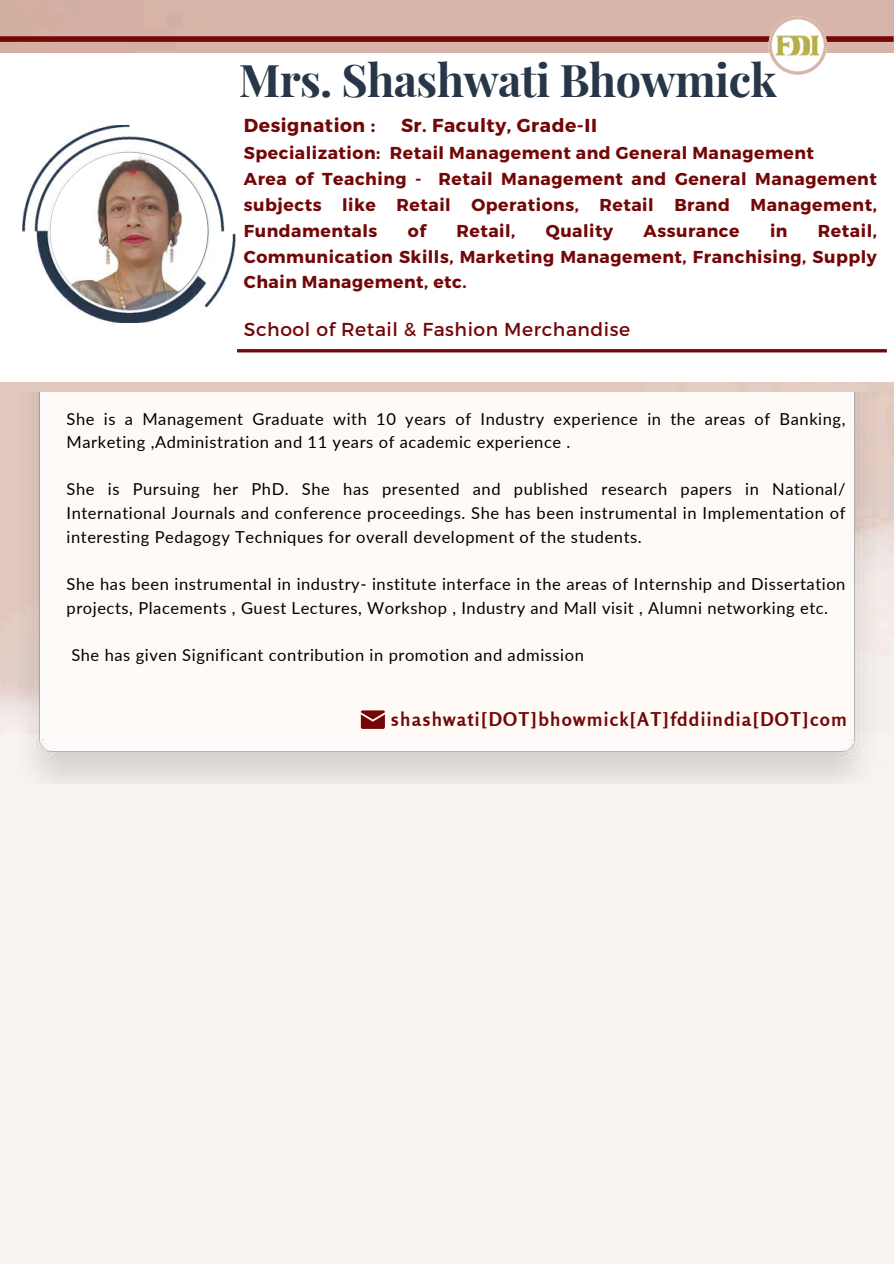
<style>
.page{position:relative;width:894px;height:1264px;background:#fff}
.page>*{position:absolute;margin:0;border:0;box-sizing:border-box;transform-origin:0 0}
.t1{font:700 45px "Playfair Display";letter-spacing:-.015em;color:#273648}
.t2{font:700 18.9px "Rosario";letter-spacing:.065em;color:#730707}
.t3{font:18.75px "Montserrat";letter-spacing:.03em;color:#730707}
.t4{font:700 18.75px "Montserrat";letter-spacing:.03em;color:#730707}
.t5{font:700 17.25px/25.8px "Montserrat";letter-spacing:.03em;color:#730707}
.t6{font:16.5px/23.7px "Lato";letter-spacing:.035em;color:#000}
</style>
<div class="page">
<div style="left:0;top:0;width:893px;height:1263px;background:#f8f2f0"></div>
<img style="left:0;top:0;width:893px;height:392px">
<div style="left:0;top:53px;width:893px;height:328px;background:#fff"></div>
<img style="left:22px;top:126px;width:213px;height:197px">
<img style="left:50px;top:152px;width:157px;height:158px;border-radius:50%">
<img style="left:0;top:392px;width:893px;height:391px">
<svg style="left:361px;top:710px;width:23px;height:18px"></svg>
<hr style="left:237px;top:349px;width:649px;height:3px;background:#730707">
<div style="left:0;top:36px;width:893px;height:6px;background:#730707"></div>
<svg style="left:768px;top:16px;width:58px;height:59px"></svg>
<img style="left:771px;top:28px;width:50px;height:36px">
<h1 class="t1" style="left:239px;top:49px;width:539px">Mrs. Shashwati Bhowmick</h1>
<p class="t4" style="left:244px;top:113px;width:133px">Designation :</p>
<p class="t5" style="left:244px;top:139px;width:634px">Specialization: Retail Management and General Management<br>Area of Teaching - Retail Management and General Management subjects like Retail Operations, Retail Brand Management, Fundamentals</p>
<p class="t4" style="left:401px;top:113px;width:197px">Sr. Faculty, Grade-II</p>
<p class="t5" style="left:244px;top:217px;width:634px;text-align:justify;text-indent:574px">Retail, Communication Skills, Marketing Management, Franchising, Supply Chain Management, etc.</p>
<p class="t5" style="left:408px;top:217px;width:20px">of</p>
<p class="t5" style="left:456px;top:217px;width:60px">Retail,</p>
<p class="t5" style="left:545px;top:217px;width:69px">Quality</p>
<p class="t5" style="left:643px;top:217px;width:97px">Assurance</p>
<p class="t5" style="left:769px;top:217px;width:19px">in</p>
<p class="t3" style="left:244px;top:317px;width:388px">School of Retail &amp; Fashion Merchandise</p>
<p class="t6" style="left:67px;top:406px;width:780px">She is a Management Graduate with 10 years of Industry experience in the areas of Banking,<br>Marketing ,Administration and 11 years of academic experience .</p>
<p class="t6" style="left:67px;top:477px;width:780px;text-align:justify">She is Pursuing her PhD. She has presented and published research papers in National/ International Journals and conference proceedings. She has been instrumental in Implementation of interesting Pedagogy Techniques for overall development of the students.</p>
<p class="t6" style="left:67px;top:571px;width:780px">She has been instrumental in industry- institute interface in the areas of Internship and Dissertation projects, Placements , Guest Lectures, Workshop , Industry and Mall visit , Alumni networking etc.</p>
<p class="t6" style="left:71px;top:642px;width:514px">She has given Significant contribution in promotion and admission</p>
<p class="t2" style="left:391px;top:707px;width:457px">shashwati[DOT]bhowmick[AT]fddiindia[DOT]com</p>
</div>
